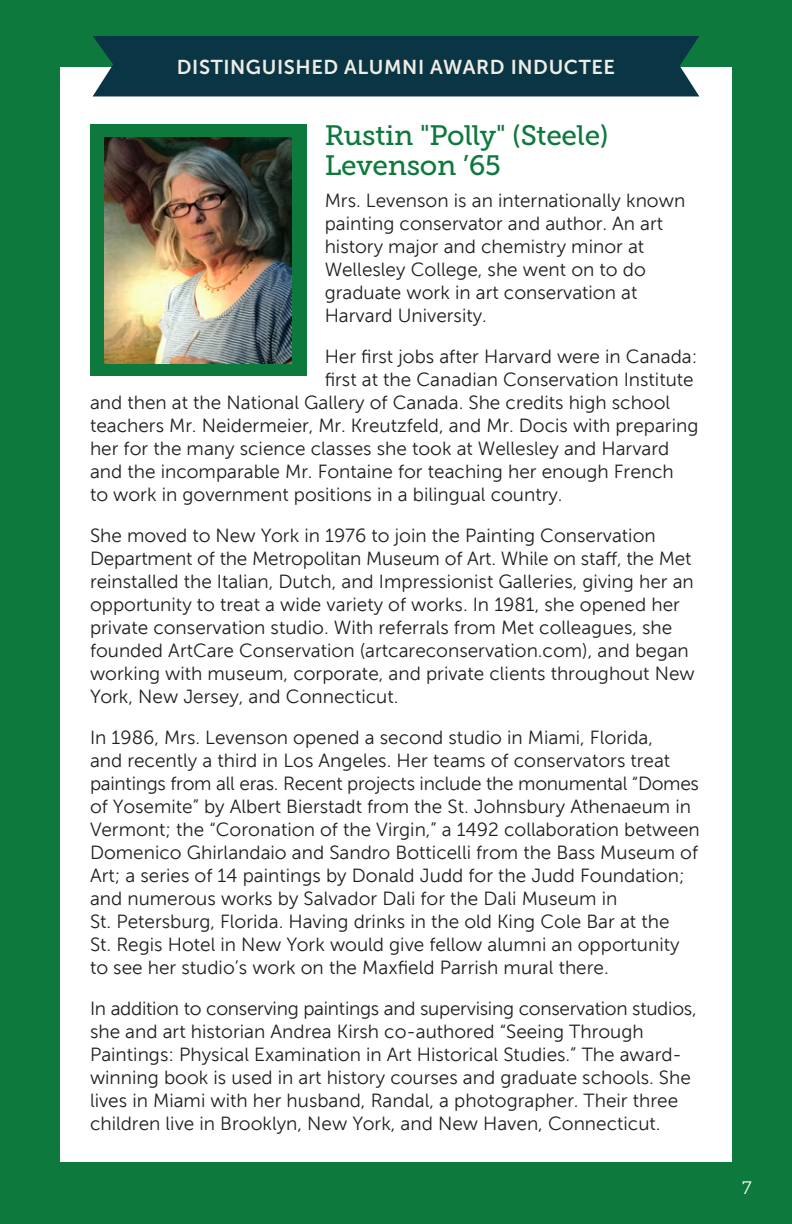
<style>
.page{position:relative;width:792px;height:1224px;background:#0d793d}
.page>*{position:absolute;margin:0;border:0;box-sizing:border-box;transform-origin:0 0}
.Name{font:28px "Museo Slab 500";letter-spacing:-.01em;color:#0d793d}
.t1{font:20px "Museo Sans 700";letter-spacing:.03em;color:#efece4}
.Name-2{font:19px/23px "Museo Sans 300";color:#231f20}
.t2{font:18px "Museo Slab 300";color:#fff}
</style>
<div class="page">
<div style="left:60px;top:68px;width:672px;height:1094px;background:#fff"></div>
<div style="left:93px;top:36px;width:606px;height:60px;background:#093544"></div>
<div style="left:90px;top:124px;width:217px;height:252px;background:#0d793d"></div>
<img style="left:105px;top:138px;width:187px;height:225px">
<p class="t1" style="left:177px;top:56px;width:440px">DISTINGUISHED ALUMNI AWARD INDUCTEE</p>
<p class="Name" style="left:325px;top:120px;width:286px">Rustin "Polly" (Steele)</p>
<p class="Name" style="left:325px;top:150px;width:178px">Levenson ’65</p>
<p class="Name-2" style="left:325px;top:189px;width:362px">Mrs. Levenson is an internationally known painting conservator and author. An art history major and chemistry minor at Wellesley College, she went on to do graduate work in art conservation at Harvard University.</p>
<p class="Name-2" style="left:325px;top:345px;width:374px">Her first jobs after Harvard were in Canada:</p>
<p class="Name-2" style="left:325px;top:368px;width:371px">first at the Canadian Conservation Institute</p>
<p class="Name-2" style="left:90px;top:391px;width:582px">and then at the National Gallery of Canada. She credits high school</p>
<p class="Name-2" style="left:90px;top:414px;width:610px">teachers Mr. Neidermeier, Mr. Kreutzfeld, and Mr. Docis with preparing</p>
<p class="Name-2" style="left:90px;top:437px;width:581px">her for the many science classes she took at Wellesley and Harvard</p>
<p class="Name-2" style="left:90px;top:460px;width:585px">and the incomparable Mr. Fontaine for teaching her enough French</p>
<p class="Name-2" style="left:90px;top:483px;width:474px">to work in government positions in a bilingual country.</p>
<p class="Name-2" style="left:90px;top:524px;width:606px">She moved to New York in 1976 to join the Painting Conservation Department of the Metropolitan Museum of Art. While on staff, the Met reinstalled the Italian, Dutch, and Impressionist Galleries, giving her an opportunity to treat a wide variety of works. In 1981, she opened her private conservation studio. With referrals from Met colleagues, she founded ArtCare Conservation (artcareconservation.com), and began working with museum, corporate, and private clients throughout New York, New Jersey, and Connecticut.</p>
<p class="Name-2" style="left:90px;top:726px;width:611px">In 1986, Mrs. Levenson opened a second studio in Miami, Florida,<br>and recently a third in Los Angeles. Her teams of conservators treat paintings from all eras. Recent projects include the monumental “Domes of Yosemite” by Albert Bierstadt from the St. Johnsbury Athenaeum in Vermont; the “Coronation of the Virgin,” a 1492 collaboration between Domenico Ghirlandaio and Sandro Botticelli from the Bass Museum of Art; a series of 14 paintings by Donald Judd for the Judd Foundation; and numerous works by Salvador Dali for the Dali Museum in<br>St. Petersburg, Florida. Having drinks in the old King Cole Bar at the<br>St. Regis Hotel in New York would give fellow alumni an opportunity to see her studio’s work on the Maxfield Parrish mural there.</p>
<p class="Name-2" style="left:90px;top:997px;width:608px">In addition to conserving paintings and supervising conservation studios, she and art historian Andrea Kirsh co-authored “Seeing Through Paintings: Physical Examination in Art Historical Studies.” The award&shy;winning book is used in art history courses and graduate schools. She lives in Miami with her husband, Randal, a photographer. Their three children live in Brooklyn, New York, and New Haven, Connecticut.</p>
<p class="t2" style="left:742px;top:1178px;width:11px">7</p>
</div>
